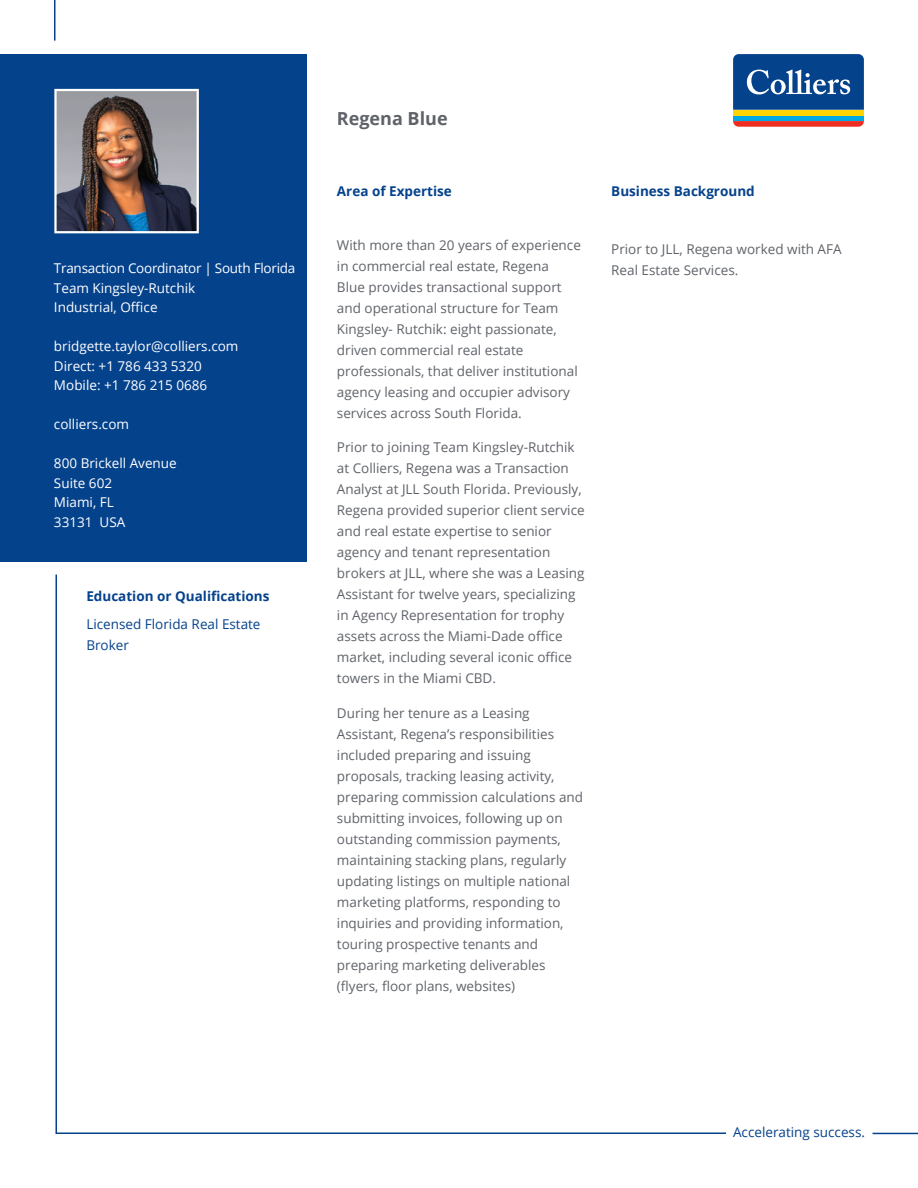
<style>
.page{position:relative;width:918px;height:1188px;background:#fff}
.page>*{position:absolute;margin:0;border:0;box-sizing:border-box;transform-origin:0 0}
.t1{font:700 18px "Open Sans";color:#5f6369}
.t2{font:13.5px/21px "Open Sans";color:#5f6369}
.t3{font:13.5px/19.5px "Open Sans";color:#fff}
.t4{font:700 13.5px "Open Sans";color:#05428c}
.t5{font:13.5px/21px "Open Sans";color:#05428c}
.t6{font:13.5px "Open Sans";letter-spacing:-.02em;color:#fff}
</style>
<div class="page">
<div style="left:0;top:54px;width:307px;height:508px;background:#05428c"></div>
<hr style="left:54px;top:0;width:1px;height:41px;background:#05428c">
<svg style="left:55px;top:574px;width:672px;height:560px"></svg>
<hr style="left:873px;top:1133px;width:45px;height:1px;background:#05428c">
<div style="left:733px;top:115px;width:131px;height:6px;background:#00a8e4"></div>
<div style="left:733px;top:110px;width:131px;height:5px;background:#fed503"></div>
<svg style="left:733px;top:121px;width:131px;height:6px"></svg>
<svg style="left:733px;top:54px;width:131px;height:56px"></svg>
<img style="left:57px;top:92px;width:139px;height:138px">
<div style="left:54px;top:89px;width:145px;height:144px;border:2px solid #fff"></div>
<p class="t6" style="left:54px;top:259px;width:243px">Transaction Coordinator | South Florida</p>
<p class="t3" style="left:54px;top:278px;width:143px">Team Kingsley-Rutchik</p>
<p class="t3" style="left:54px;top:297px;width:105px">Industrial, Office</p>
<p class="t3" style="left:54px;top:336px;width:186px">bridgette.taylor@colliers.com<br>Direct: +1 786 433 5320</p>
<p class="t3" style="left:54px;top:375px;width:155px">Mobile: +1 786 215 0686</p>
<p class="t3" style="left:54px;top:414px;width:77px">colliers.com</p>
<p class="t3" style="left:54px;top:453px;width:124px">800 Brickell Avenue</p>
<p class="t3" style="left:54px;top:473px;width:60px">Suite 602</p>
<p class="t3" style="left:54px;top:492px;width:73px">Miami, FL<br>33131 USA</p>
<p class="t4" style="left:86px;top:587px;width:185px">Education or Qualifications</p>
<p class="t5" style="left:86px;top:613px;width:176px">Licensed Florida Real Estate<br>Broker</p>
<p class="t1" style="left:337px;top:106px;width:112px">Regena Blue</p>
<p class="t4" style="left:337px;top:182px;width:116px">Area of Expertise</p>
<p class="t4" style="left:611px;top:182px;width:145px">Business Background</p>
<p class="t2" style="left:337px;top:234px;width:245px">With more than 20 years of experience in commercial real estate, Regena<br>Blue provides transactional support and operational structure for Team Kingsley- Rutchik: eight passionate, driven commercial real estate professionals, that deliver institutional agency leasing and occupier advisory services across South Florida.</p>
<p class="t2" style="left:337px;top:436px;width:249px">Prior to joining Team Kingsley-Rutchik at Colliers, Regena was a Transaction Analyst at JLL South Florida. Previously, Regena provided superior client service and real estate expertise to senior agency and tenant representation brokers at JLL, where she was a Leasing Assistant for twelve years, specializing in Agency Representation for trophy assets across the Miami-Dade office market, including several iconic office towers in the Miami CBD.</p>
<p class="t2" style="left:337px;top:702px;width:248px">During her tenure as a Leasing Assistant, Regena’s responsibilities included preparing and issuing proposals, tracking leasing activity, preparing commission calculations and submitting invoices, following up on outstanding commission payments, maintaining stacking plans, regularly updating listings on multiple national marketing platforms, responding to inquiries and providing information, touring prospective tenants and preparing marketing deliverables (flyers, floor plans, websites)</p>
<p class="t2" style="left:611px;top:238px;width:232px">Prior to JLL, Regena worked with AFA<br>Real Estate Services.</p>
<p class="t5" style="left:733px;top:1121px;width:133px">Accelerating success.</p>
</div>
